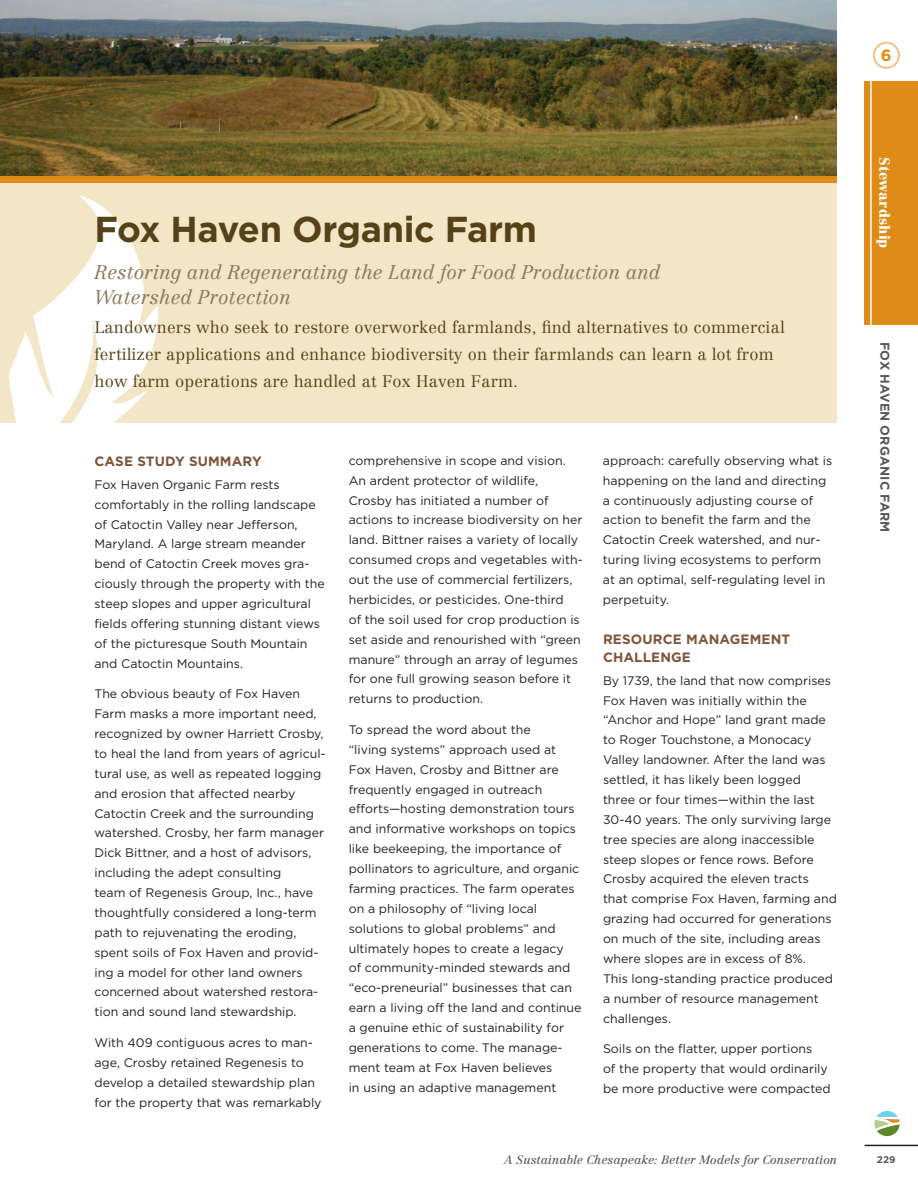
<style>
.page{position:relative;width:918px;height:1188px;background:#fff}
.page>*{position:absolute;margin:0;border:0;box-sizing:border-box;transform-origin:0 0}
.SectionTitle{font:700 36px "Gotham";color:#564218}
.SectionTitle-SubText{font:italic 300 19.5px/25.5px "Centennial";color:#8b7959}
.Pull_Quote{font:300 16.5px/27px "Centennial";letter-spacing:.01em;color:#564218}
.Paragraph_Sub_Sectio{font:700 16.35px "Gotham";color:#df8b17}
.ChapterName-OnTab{font:900 14.25px "Centennial";letter-spacing:.01em;color:#fff}
.Paragraph_Sub_Titles{font:700 13.5px/18px "Gotham";letter-spacing:.01em;color:#7e5439}
.SectionName-OnTab{font:700 12.75px "Gotham";letter-spacing:.01em;color:#57585a}
.Paragraph_Style{font:12.3px/19.8px "Gotham";color:#231f20}
.Page_Footer{font:italic 12px "Centennial";color:#57585a}
.Paragraph_Sub_Sectio-2{font:700 9.75px "Gotham";color:#57585a}
</style>
<div class="page">
<svg style="left:876px;top:1112px;width:24px;height:24px"></svg>
<div style="left:874px;top:1110px;width:26px;height:26px;border:1px solid #fff;border-radius:50%"></div>
<div style="left:865px;top:81px;width:53px;height:244px;background:#df8b17"></div>
<div style="left:873px;top:42px;width:27px;height:27px;border:2px solid #f0c084;border-radius:50%"></div>
<hr style="left:865px;top:1145px;width:53px;height:1px;background:#231f20">
<hr style="left:870px;top:69px;width:2px;height:269px;background:#fff">
<div style="left:0;top:176px;width:837px;height:247px;background:#f2e6c7"></div>
<svg style="left:9px;top:195px;width:149px;height:228px"></svg>
<div style="left:0;top:176px;width:837px;height:7px;background:#df8b17"></div>
<img style="left:0;top:0;width:837px;height:176px">
<p class="SectionTitle" style="left:94px;top:209px;width:444px">FOX HAVEN ORGANIC FARM</p>
<p class="SectionTitle-SubText" style="left:94px;top:259px;width:567px">Restoring and Regenerating the Land for Food Production and<br>Watershed Protection</p>
<p class="Pull_Quote" style="left:94px;top:314px;width:692px">Landowners who seek to restore overworked farmlands, find alternatives to commercial fertilizer applications and enhance biodiversity on their farmlands can learn a lot from how farm operations are handled at Fox Haven Farm.</p>
<p class="Paragraph_Sub_Titles" style="left:94px;top:452px;width:169px">CASE STUDY SUMMARY</p>
<p class="Paragraph_Style" style="left:94px;top:474px;width:232px">Fox Haven Organic Farm rests comfortably in the rolling landscape of Catoctin Valley near Jefferson, Maryland. A large stream meander bend of Catoctin Creek moves gra&shy;ciously through the property with the steep slopes and upper agricultural fields offering stunning distant views of the picturesque South Mountain and Catoctin Mountains.</p>
<p class="Paragraph_Style" style="left:94px;top:684px;width:233px">The obvious beauty of Fox Haven Farm masks a more important need, recognized by owner Harriett Crosby, to heal the land from years of agricul&shy;tural use, as well as repeated logging and erosion that affected nearby Catoctin Creek and the surrounding watershed. Crosby, her farm manager Dick Bittner, and a host of advisors, including the adept consulting<br>team of Regenesis Group, Inc., have thoughtfully considered a long-term path to rejuvenating the eroding, spent soils of Fox Haven and provid&shy;ing a model for other land owners concerned about watershed restora&shy;tion and sound land stewardship.</p>
<p class="Paragraph_Style" style="left:94px;top:1033px;width:229px">With 409 contiguous acres to man&shy;age, Crosby retained Regenesis to develop a detailed stewardship plan for the property that was remarkably</p>
<p class="Paragraph_Style" style="left:349px;top:450px;width:235px">comprehensive in scope and vision.<br>An ardent protector of wildlife, Crosby has initiated a number of actions to increase biodiversity on her land. Bittner raises a variety of locally consumed crops and vegetables with&shy;out the use of commercial fertilizers, herbicides, or pesticides. One-third<br>of the soil used for crop production is set aside and renourished with “green manure” through an array of legumes for one full growing season before it returns to production.</p>
<p class="Paragraph_Style" style="left:349px;top:720px;width:234px">To spread the word about the<br>“living systems” approach used at Fox Haven, Crosby and Bittner are frequently engaged in outreach efforts—hosting demonstration tours and informative workshops on topics like beekeeping, the importance of pollinators to agriculture, and organic farming practices. The farm operates on a philosophy of “living local solutions to global problems” and ultimately hopes to create a legacy<br>of community-minded stewards and “eco-preneurial” businesses that can earn a living off the land and continue a genuine ethic of sustainability for generations to come. The manage&shy;ment team at Fox Haven believes<br>in using an adaptive management</p>
<p class="Paragraph_Style" style="left:603px;top:450px;width:231px">approach: carefully observing what is happening on the land and directing a continuously adjusting course of action to benefit the farm and the Catoctin Creek watershed, and nur&shy;turing living ecosystems to perform at an optimal, self-regulating level in perpetuity.</p>
<p class="Paragraph_Sub_Titles" style="left:603px;top:629px;width:189px">RESOURCE MANAGEMENT<br>CHALLENGE</p>
<p class="Paragraph_Style" style="left:603px;top:670px;width:235px">By 1739, the land that now comprises Fox Haven was initially within the “Anchor and Hope” land grant made to Roger Touchstone, a Monocacy Valley landowner. After the land was settled, it has likely been logged<br>three or four times—within the last 30-40 years. The only surviving large tree species are along inaccessible steep slopes or fence rows. Before Crosby acquired the eleven tracts<br>that comprise Fox Haven, farming and grazing had occurred for generations on much of the site, including areas where slopes are in excess of 8%.<br>This long-standing practice produced a number of resource management challenges.</p>
<p class="Paragraph_Style" style="left:603px;top:1039px;width:229px">Soils on the flatter, upper portions<br>of the property that would ordinarily be more productive were compacted</p>
<p class="Page_Footer" style="left:504px;top:1153px;width:335px">A Sustainable Chesapeake: Better Models for Conservation</p>
<p class="Paragraph_Sub_Sectio" style="left:881px;top:46px;width:12px">6</p>
<p class="ChapterName-OnTab" style="left:894px;top:157px;width:93px;rotate:90deg">Stewardship</p>
<p class="SectionName-OnTab" style="left:892px;top:342px;width:192px;rotate:90deg">FOX HAVEN ORGANIC FARM</p>
<p class="Paragraph_Sub_Sectio-2" style="left:877px;top:1154px;width:20px">229</p>
</div>
